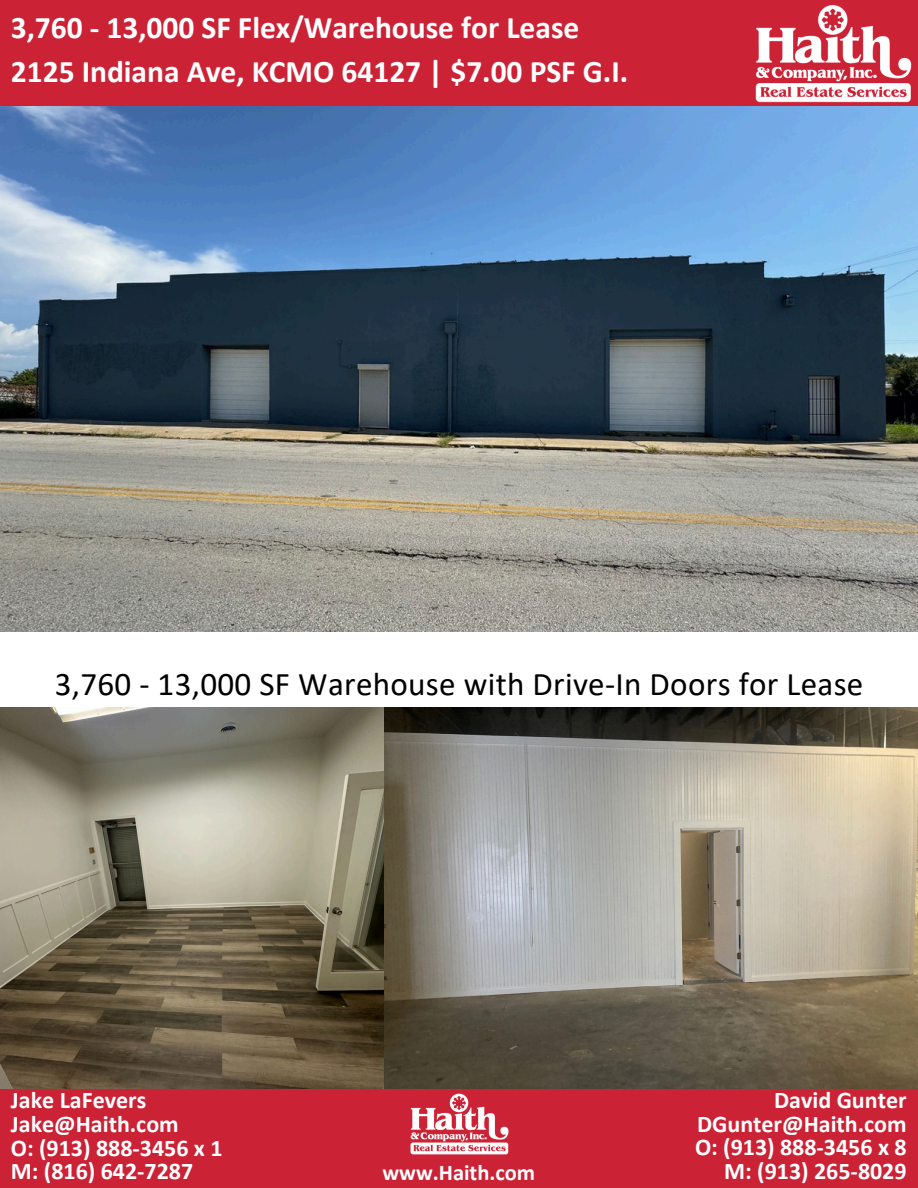
<style>
.page{position:relative;width:918px;height:1188px;background:#fff}
.page>*{position:absolute;margin:0;border:0;box-sizing:border-box;transform-origin:0 0}
.t1{font:33.15px "Calibri";letter-spacing:.01em;color:#000}
.t2{font:700 31.5px/43.8px "Calibri";color:#fff}
.t3{font:700 24px "Calibri";color:#fff}
.t4{font:700 22.5px "Calibri";color:#fff}
</style>
<div class="page">
<div style="left:0;top:0;width:918px;height:106px;background:#cc2236"></div>
<img style="left:755px;top:5px;width:157px;height:97px">
<img style="left:0;top:106px;width:918px;height:525px">
<div style="left:0;top:1089px;width:918px;height:99px;background:#cc2236"></div>
<img style="left:410px;top:1094px;width:98px;height:61px">
<img style="left:0;top:707px;width:918px;height:382px">
<p class="t2" style="left:11px;top:9px;width:619px">3,760 - 13,000 SF Flex/Warehouse for Lease<br>2125 Indiana Ave, KCMO 64127 | $7.00 PSF G.I.</p>
<p class="t1" style="left:55px;top:670px;width:810px">3,760 - 13,000 SF Warehouse with Drive-In Doors for Lease</p>
<p class="t3" style="left:11px;top:1090px;width:137px">Jake LaFevers</p>
<h1 class="t3" style="left:11px;top:1114px;width:169px">Jake@Haith.com</h1>
<p class="t3" style="left:11px;top:1138px;width:213px">O: (913) 888-3456 x 1</p>
<h2 class="t3" style="left:11px;top:1161px;width:184px">M: (816) 642-7287</h2>
<p class="t3" style="left:774px;top:1090px;width:134px">David Gunter</p>
<p class="t3" style="left:697px;top:1114px;width:211px">DGunter@Haith.com</p>
<p class="t3" style="left:695px;top:1137px;width:213px">O: (913) 888-3456 x 8</p>
<p class="t4" style="left:383px;top:1163px;width:154px">www.Haith.com</p>
<p class="t3" style="left:724px;top:1161px;width:184px">M: (913) 265-8029</p>
</div>
